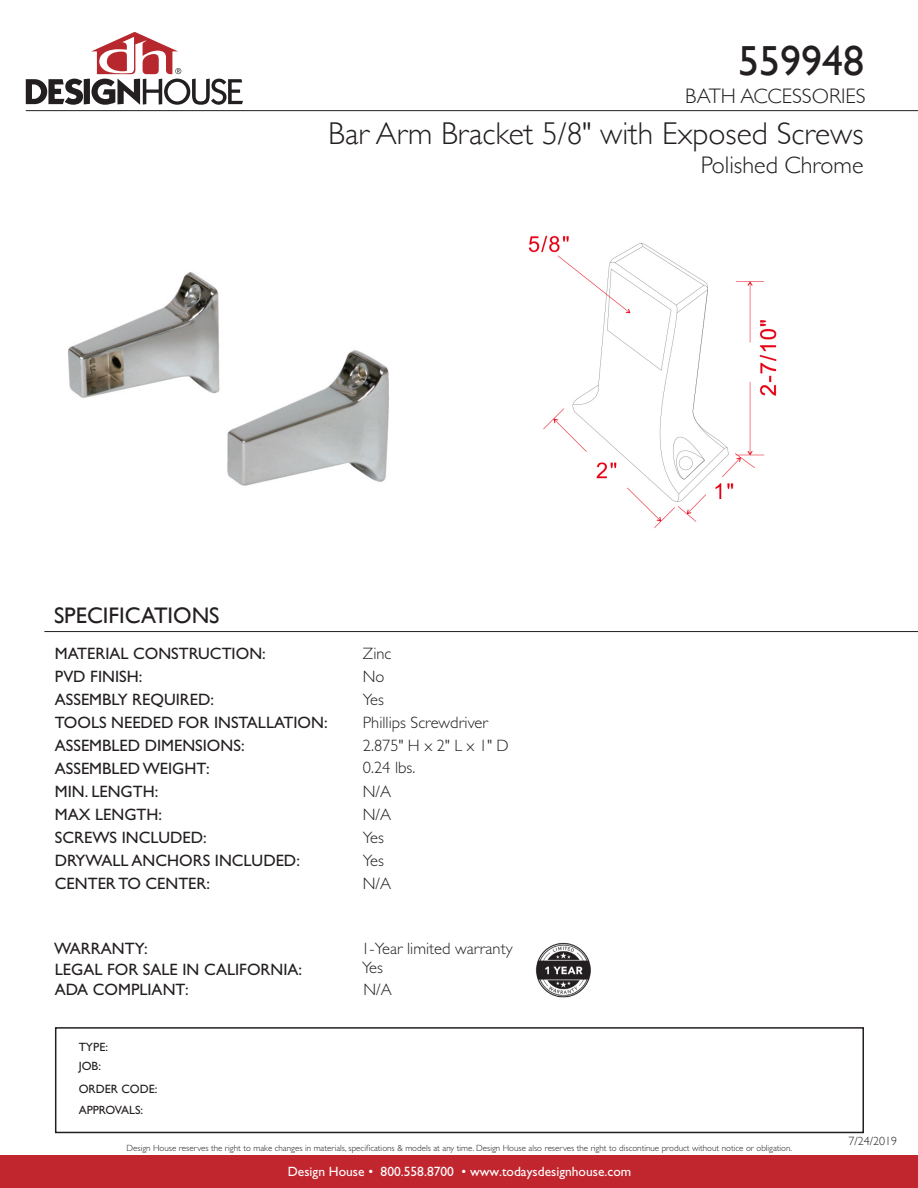
<style>
.page{position:relative;width:918px;height:1188px;background:#fff}
.page>*{position:absolute;margin:0;border:0;box-sizing:border-box;transform-origin:0 0}
.t1{font:42px "Gill Sans";color:#231f20}
.t2{font:300 31.5px "Gill Sans";color:#231f20}
.t3{font:300 24px "Gill Sans";color:#231f20}
.t4{font:22.5px "Gill Sans";color:#231f20}
.t5{font:300 21px "Gill Sans";color:#231f20}
.t6{font:16.5px "Gill Sans Std";color:#231f20}
.t7{font:300 16.5px "Gill Sans Std";color:#231f20}
.t8{font:13.5px "Gill Sans Std";color:#fff}
.t9{font:12px "Gill Sans Std";color:#231f20}
.t10{font:12px "Gill Sans";color:#231f20}
.t11{font:300 12px "Gill Sans";color:#231f20}
.t12{font:300 9px "Gill Sans Std";color:#231f20}
</style>
<div class="page">
<div style="left:0;top:1156px;width:918px;height:32px;background:#c1262f"></div>
<svg style="left:26px;top:32px;width:217px;height:73px"></svg>
<img style="left:69px;top:272px;width:319px;height:214px">
<img style="left:528px;top:235px;width:249px;height:293px">
<img style="left:535px;top:943px;width:56px;height:55px">
<div style="left:55px;top:1027px;width:809px;height:106px;border:2px solid #231f20"></div>
<hr style="left:26px;top:110px;width:892px;height:1px;background:#231f20">
<hr style="left:44px;top:631px;width:874px;height:1px;background:#231f20">
<p class="t1" style="left:738px;top:36px;width:127px">559948</p>
<p class="t5" style="left:685px;top:79px;width:182px">BATH ACCESSORIES</p>
<p class="t2" style="left:328px;top:108px;width:537px">Bar Arm Bracket 5/8" with Exposed Screws</p>
<p class="t4" style="left:54px;top:603px;width:167px">SPECIFICATIONS</p>
<p class="t6" style="left:55px;top:644px;width:212px">MATERIAL CONSTRUCTION:</p>
<p class="t7" style="left:363px;top:644px;width:30px">Zinc</p>
<p class="t6" style="left:55px;top:667px;width:89px">PVD FINISH:</p>
<p class="t7" style="left:363px;top:667px;width:23px">No</p>
<p class="t6" style="left:55px;top:690px;width:161px">ASSEMBLY REQUIRED:</p>
<p class="t7" style="left:363px;top:690px;width:23px">Yes</p>
<p class="t6" style="left:55px;top:713px;width:274px">TOOLS NEEDED FOR INSTALLATION:</p>
<p class="t7" style="left:363px;top:713px;width:127px">Phillips Screwdriver</p>
<p class="t6" style="left:55px;top:759px;width:156px">ASSEMBLED WEIGHT:</p>
<p class="t7" style="left:363px;top:758px;width:54px">0.24 lbs.</p>
<p class="t6" style="left:55px;top:736px;width:191px">ASSEMBLED DIMENSIONS:</p>
<p class="t7" style="left:363px;top:736px;width:147px">2.875" H x 2" L x 1" D</p>
<p class="t6" style="left:55px;top:782px;width:105px">MIN. LENGTH:</p>
<p class="t7" style="left:363px;top:782px;width:30px">N/A</p>
<p class="t6" style="left:55px;top:805px;width:109px">MAX LENGTH:</p>
<p class="t7" style="left:363px;top:805px;width:30px">N/A</p>
<p class="t6" style="left:55px;top:828px;width:153px">SCREWS INCLUDED:</p>
<p class="t7" style="left:363px;top:828px;width:23px">Yes</p>
<p class="t6" style="left:55px;top:851px;width:247px">DRYWALL ANCHORS INCLUDED:</p>
<p class="t7" style="left:363px;top:851px;width:23px">Yes</p>
<p class="t6" style="left:55px;top:874px;width:157px">CENTER TO CENTER:</p>
<p class="t7" style="left:363px;top:874px;width:30px">N/A</p>
<p class="t6" style="left:54px;top:939px;width:95px">WARRANTY:</p>
<p class="t6" style="left:55px;top:960px;width:249px">LEGAL FOR SALE IN CALIFORNIA:</p>
<p class="t6" style="left:55px;top:980px;width:135px">ADA COMPLIANT:</p>
<p class="t9" style="left:79px;top:1040px;width:31px">TYPE:</p>
<p class="t9" style="left:79px;top:1059px;width:24px">JOB:</p>
<p class="t10" style="left:79px;top:1082px;width:80px">ORDER CODE:</p>
<p class="t9" style="left:79px;top:1103px;width:66px">APPROVALS:</p>
<p class="t7" style="left:361px;top:940px;width:153px">1-Year limited warranty</p>
<p class="t7" style="left:362px;top:959px;width:23px">Yes</p>
<p class="t7" style="left:364px;top:980px;width:30px">N/A</p>
<p class="t3" style="left:701px;top:147px;width:164px">Polished Chrome</p>
<p class="t12" style="left:127px;top:1143px;width:667px">Design House reserves the right to make changes in materials, specifications &amp; models at any time. Design House also reserves the right to discontinue product without notice or obligation.</p>
<p class="t8" style="left:288px;top:1164px;width:345px">Design House • 800.558.8700 • www.todaysdesignhouse.com</p>
<p class="t11" style="left:849px;top:1132px;width:50px">7/24/2019</p>
</div>
